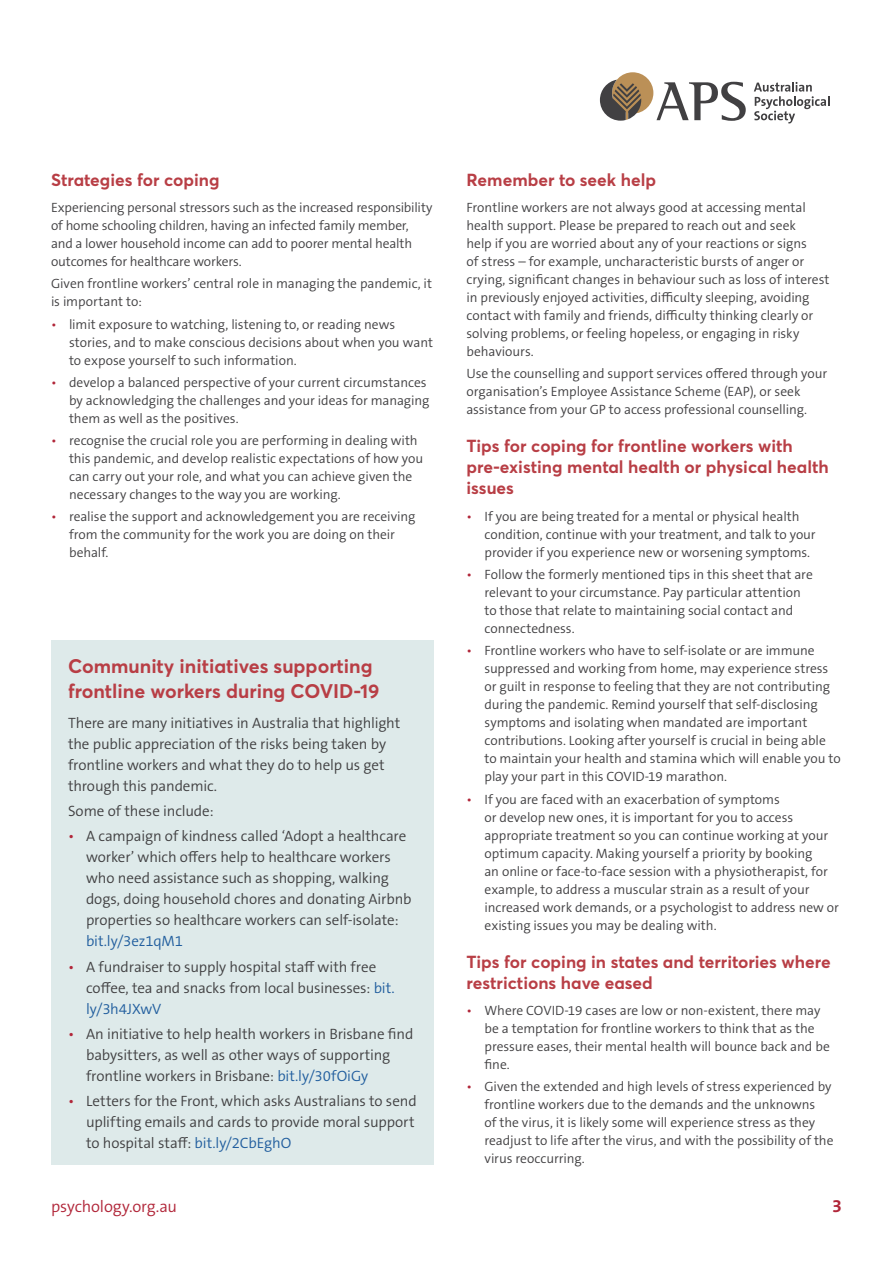
<style>
.page{position:relative;width:893px;height:1263px;background:#fff}
.page>*{position:absolute;margin:0;border:0;box-sizing:border-box;transform-origin:0 0}
.t1{font:700 19.5px/25.5px "Averta Std";color:#b83e45}
.t2{font:700 18px "The Sans B W7";color:#b12639}
.t3{font:700 17.25px/21px "Averta Std";color:#b83e45}
.t4{font:300 16.5px "The Sans B W4";letter-spacing:-.01em;color:#b12639}
.t5{font:300 15px/21px "The Sans B W4";letter-spacing:-.01em;color:#414042}
.t6{font:300 15px "The Sans B W4";letter-spacing:-.01em;color:#215e9e}
.t7{font:300 13.5px/18px "The Sans B W4";letter-spacing:-.005em;color:#414042}
.s1{color:#b12639}
.s2{color:#215e9e}
</style>
<div class="page">
<svg style="left:600px;top:72px;width:146px;height:49px"></svg>
<svg style="left:754px;top:82px;width:75px;height:41px"></svg>
<div style="left:51px;top:641px;width:383px;height:524px;background:#deeaea"></div>
<p class="t3" style="left:51px;top:169px;width:170px">Strategies for coping</p>
<p class="t7" style="left:51px;top:199px;width:383px">Experiencing personal stressors such as the increased responsibility of home schooling children, having an infected family member, and a lower household income can add to poorer mental health outcomes for healthcare workers.</p>
<p class="t7" style="left:51px;top:275px;width:383px">Given frontline workers’ central role in managing the pandemic, it is important to:</p>
<p class="t7" style="left:69px;top:315px;width:366px;text-indent:-18px"><span class="s1">•</span> limit exposure to watching, listening to, or reading news stories, and to make conscious decisions about when you want to expose yourself to such information.</p>
<p class="t7" style="left:69px;top:373px;width:362px;text-indent:-18px"><span class="s1">•</span> develop a balanced perspective of your current circumstances by acknowledging the challenges and your ideas for managing them as well as the positives.</p>
<p class="t7" style="left:69px;top:431px;width:356px;text-indent:-18px"><span class="s1">•</span> recognise the crucial role you are performing in dealing with this pandemic, and develop realistic expectations of how you can carry out your role, and what you can achieve given the necessary changes to the way you are working.</p>
<p class="t7" style="left:69px;top:508px;width:348px;text-indent:-18px"><span class="s1">•</span> realise the support and acknowledgement you are receiving from the community for the work you are doing on their behalf.</p>
<h1 class="t1" style="left:68px;top:653px;width:313px">Community initiatives supporting frontline workers during COVID-19</h1>
<p class="t5" style="left:68px;top:712px;width:334px">There are many initiatives in Australia that highlight the public appreciation of the risks being taken by frontline workers and what they do to help us get through this pandemic.</p>
<p class="t5" style="left:68px;top:801px;width:147px">Some of these include:</p>
<p class="t5" style="left:86px;top:826px;width:327px;text-indent:-18px"><span class="s1">•</span> A campaign of kindness called ‘Adopt a healthcare worker’ which offers help to healthcare workers who need assistance such as shopping, walking dogs, doing household chores and donating Airbnb properties so healthcare workers can self-isolate:</p>
<p class="t6" style="left:86px;top:932px;width:99px">bit.ly/3ez1qM1</p>
<p class="t5" style="left:86px;top:956px;width:310px;text-indent:-18px"><span class="s1">•</span> A fundraiser to supply hospital staff with free coffee, tea and snacks from local businesses: <span class="s2">bit. ly/3h4JXwV</span></p>
<p class="t5" style="left:86px;top:1023px;width:329px;text-indent:-18px"><span class="s1">•</span> An initiative to help health workers in Brisbane find babysitters, as well as other ways of supporting frontline workers in Brisbane: <span class="s2">bit.ly/30fOiGy</span></p>
<p class="t5" style="left:86px;top:1091px;width:332px;text-indent:-18px"><span class="s1">•</span> Letters for the Front, which asks Australians to send uplifting emails and cards to provide moral support to hospital staff: <span class="s2">bit.ly/2CbEghO</span></p>
<p class="t3" style="left:466px;top:169px;width:191px">Remember to seek help</p>
<p class="t7" style="left:466px;top:199px;width:365px">Frontline workers are not always good at accessing mental health support. Please be prepared to reach out and seek<br>help if you are worried about any of your reactions or signs<br>of stress – for example, uncharacteristic bursts of anger or crying, significant changes in behaviour such as loss of interest in previously enjoyed activities, difficulty sleeping, avoiding contact with family and friends, difficulty thinking clearly or solving problems, or feeling hopeless, or engaging in risky behaviours.</p>
<p class="t7" style="left:466px;top:365px;width:362px">Use the counselling and support services offered through your organisation’s Employee Assistance Scheme (EAP), or seek assistance from your GP to access professional counselling.</p>
<p class="t3" style="left:466px;top:435px;width:364px">Tips for coping for frontline workers with pre-existing mental health or physical health issues</p>
<p class="t7" style="left:484px;top:507px;width:333px;text-indent:-18px"><span class="s1">•</span> If you are being treated for a mental or physical health condition, continue with your treatment, and talk to your provider if you experience new or worsening symptoms.</p>
<p class="t7" style="left:484px;top:566px;width:330px;text-indent:-18px"><span class="s1">•</span> Follow the formerly mentioned tips in this sheet that are relevant to your circumstance. Pay particular attention to those that relate to maintaining social contact and connectedness.</p>
<p class="t7" style="left:484px;top:642px;width:358px;text-indent:-18px"><span class="s1">•</span> Frontline workers who have to self-isolate or are immune suppressed and working from home, may experience stress or guilt in response to feeling that they are not contributing during the pandemic. Remind yourself that self-disclosing symptoms and isolating when mandated are important contributions. Looking after yourself is crucial in being able to maintain your health and stamina which will enable you to play your part in this COVID-19 marathon.</p>
<p class="t7" style="left:484px;top:790px;width:356px;text-indent:-18px"><span class="s1">•</span> If you are faced with an exacerbation of symptoms<br>or develop new ones, it is important for you to access appropriate treatment so you can continue working at your optimum capacity. Making yourself a priority by booking<br>an online or face-to-face session with a physiotherapist, for example, to address a muscular strain as a result of your increased work demands, or a psychologist to address new or existing issues you may be dealing with.</p>
<p class="t3" style="left:466px;top:951px;width:366px">Tips for coping in states and territories where restrictions have eased</p>
<p class="t7" style="left:484px;top:1002px;width:347px;text-indent:-18px"><span class="s1">•</span> Where COVID-19 cases are low or non-existent, there may be a temptation for frontline workers to think that as the pressure eases, their mental health will bounce back and be fine.</p>
<p class="t7" style="left:484px;top:1078px;width:351px;text-indent:-18px"><span class="s1">•</span> Given the extended and high levels of stress experienced by frontline workers due to the demands and the unknowns<br>of the virus, it is likely some will experience stress as they readjust to life after the virus, and with the possibility of the virus reoccurring.</p>
<p class="t4" style="left:51px;top:1195px;width:127px">psychology.org.au</p>
<h2 class="t2" style="left:832px;top:1194px;width:11px">3</h2>
</div>
